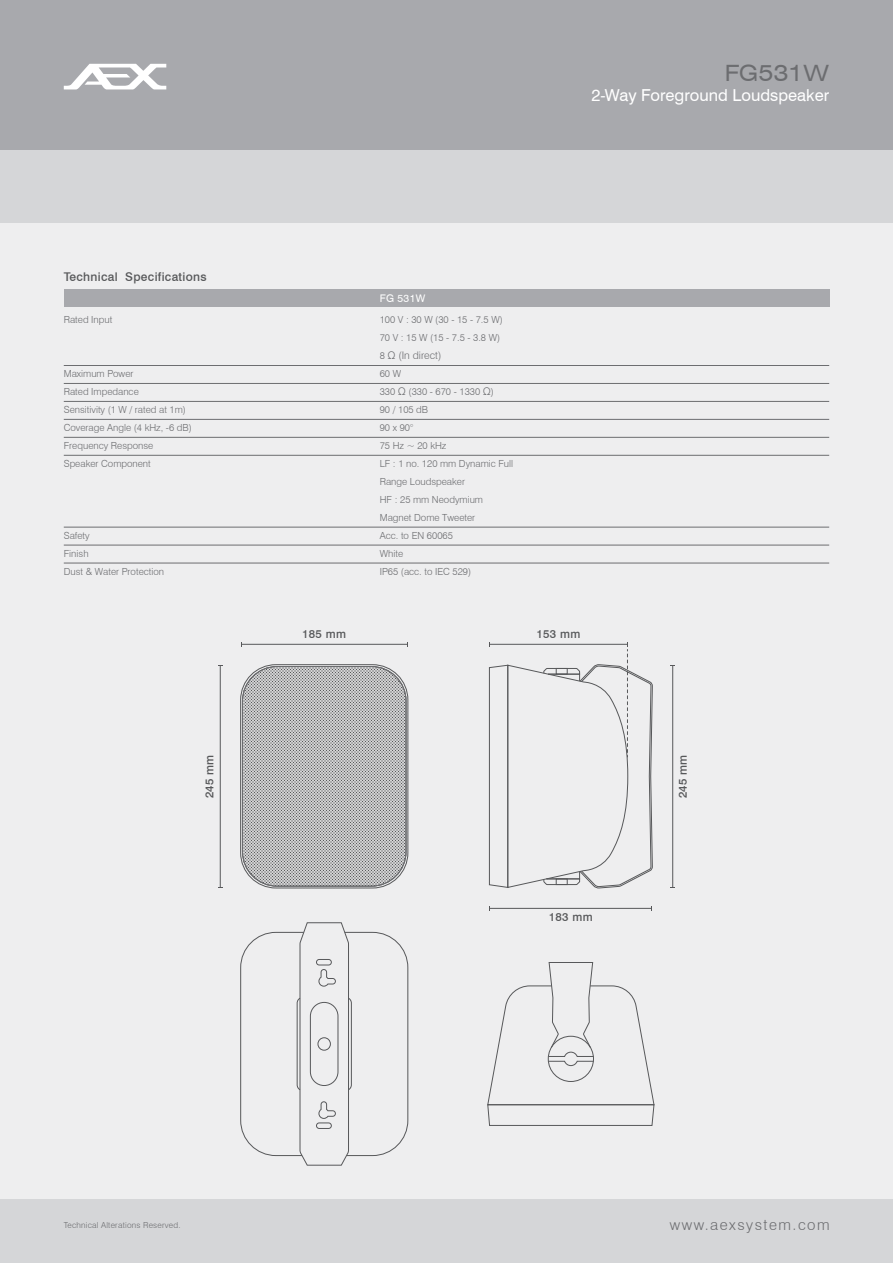
<style>
.page{position:relative;width:893px;height:1263px;background:#fff}
.page>*{position:absolute;margin:0;border:0;box-sizing:border-box;transform-origin:0 0}
.t1{font:expanded 22.5px "Swiss 721 BT";color:#6c6d70}
.t2{font:16.5px "Swiss 721 BT";color:#fff}
.t3{font:300 15px "Swiss 721 BT";letter-spacing:.1em;color:#6c6d70}
.t4{font:500 12px "Swiss 721 BT";letter-spacing:.025em;color:#57585a}
.t5{font:500 11.55px "Swiss 721 BT";letter-spacing:.025em;color:#57585a}
.t6{font:300 10.5px "Swiss 721 BT";color:#6c6d70}
.t7{font:10.5px "Swiss 721 BT";letter-spacing:.025em;color:#fff}
.t8{font:300 9.75px/18px "Swiss 721 BT";color:#6c6d70}
.t9{font:300 8.25px "Swiss 721 BT";letter-spacing:.025em;color:#6c6d70}
.s1{font-size:9.75px}
.s2{font-size:10.5px}
</style>
<div class="page">
<div style="left:0;top:150px;width:893px;height:1049px;background:#eeeeef"></div>
<div style="left:0;top:1199px;width:893px;height:64px;background:#d5d6d8"></div>
<div style="left:0;top:0;width:893px;height:150px;background:#a8a9ad"></div>
<svg style="left:64px;top:64px;width:102px;height:25px"></svg>
<div style="left:64px;top:289px;width:765px;height:18px;background:#a8a9ad"></div>
<hr style="left:64px;top:419px;width:765px;height:1px;background:#6c6d70">
<hr style="left:64px;top:437px;width:765px;height:1px;background:#6c6d70">
<hr style="left:64px;top:527px;width:765px;height:1px;background:#6c6d70">
<hr style="left:64px;top:545px;width:765px;height:1px;background:#6c6d70">
<hr style="left:64px;top:563px;width:765px;height:1px;background:#6c6d70">
<hr style="left:64px;top:365px;width:765px;height:1px;background:#6c6d70">
<hr style="left:64px;top:383px;width:765px;height:1px;background:#6c6d70">
<hr style="left:64px;top:401px;width:765px;height:1px;background:#6c6d70">
<hr style="left:64px;top:455px;width:765px;height:1px;background:#6c6d70">
<div style="left:0;top:150px;width:893px;height:73px;background:#d5d6d8"></div>
<svg style="left:240px;top:922px;width:169px;height:244px"></svg>
<div style="left:240px;top:664px;width:168px;height:224px;border:1px solid #57585a;border-radius:35px"></div>
<svg style="left:242px;top:666px;width:164px;height:220px"></svg>
<div style="left:242px;top:666px;width:164px;height:220px;border:1px solid #6c6d70;border-radius:35px"></div>
<hr style="left:220px;top:665px;width:1px;height:222px;background:#57585a">
<hr style="left:241px;top:644px;width:166px;height:1px;background:#57585a">
<hr style="left:672px;top:665px;width:1px;height:222px;background:#57585a">
<svg style="left:487px;top:642px;width:168px;height:484px"></svg>
<h1 class="t1" style="left:725px;top:59px;width:106px">FG531W</h1>
<p class="t4" style="left:64px;top:269px;width:144px">Technical Specifications</p>
<p class="t8" style="left:64px;top:311px;width:50px">Rated Input</p>
<p class="t8" style="left:64px;top:365px;width:130px">Maximum Power<br>Rated Impedance<br>Sensitivity (1 W / rated at 1m)<br>Coverage Angle (4 kHz, -6 dB)<br>Frequency Response<br>Speaker Component</p>
<p class="t8" style="left:64px;top:527px;width:102px">Safety<br>Finish<br>Dust &amp; Water Protection</p>
<h2 class="t2" style="left:592px;top:85px;width:239px">2-Way Foreground Loudspeaker</h2>
<p class="t7" style="left:380px;top:292px;width:47px">FG 531W</p>
<p class="t8" style="left:380px;top:311px;width:124px">100 V : 30 W (30 - 15 - 7.5 W)<br>70 V : 15 W (15 - 7.5 - 3.8 W)</p>
<p class="t6" style="left:380px;top:349px;width:63px"><span class="s1">8</span> Ω (In direct)</p>
<p class="t8" style="left:380px;top:365px;width:135px">60 W<br>330 <span class="s2">Ω</span> (330 - 670 - 1330 <span class="s2">Ω</span>)<br>90 / 105 dB<br>90 x 90°<br>75 Hz ~ 20 kHz<br>LF : 1 no. 120 mm Dynamic Full<br>Range Loudspeaker<br>HF : 25 mm Neodymium<br>Magnet Dome Tweeter<br>Acc. to EN 60065<br>White<br>IP65 (acc. to IEC 529)</p>
<p class="t5" style="left:302px;top:626px;width:45px">185 mm</p>
<p class="t5" style="left:537px;top:626px;width:45px">153 mm</p>
<p class="t5" style="left:202px;top:798px;width:45px;rotate:-90deg">245 mm</p>
<p class="t5" style="left:676px;top:798px;width:45px;rotate:-90deg">245 mm</p>
<p class="t5" style="left:549px;top:910px;width:45px">183 mm</p>
<p class="t9" style="left:64px;top:1220px;width:118px">Technical Alterations Reserved.</p>
<h3 class="t3" style="left:670px;top:1216px;width:161px">www.aexsystem.com</h3>
</div>
